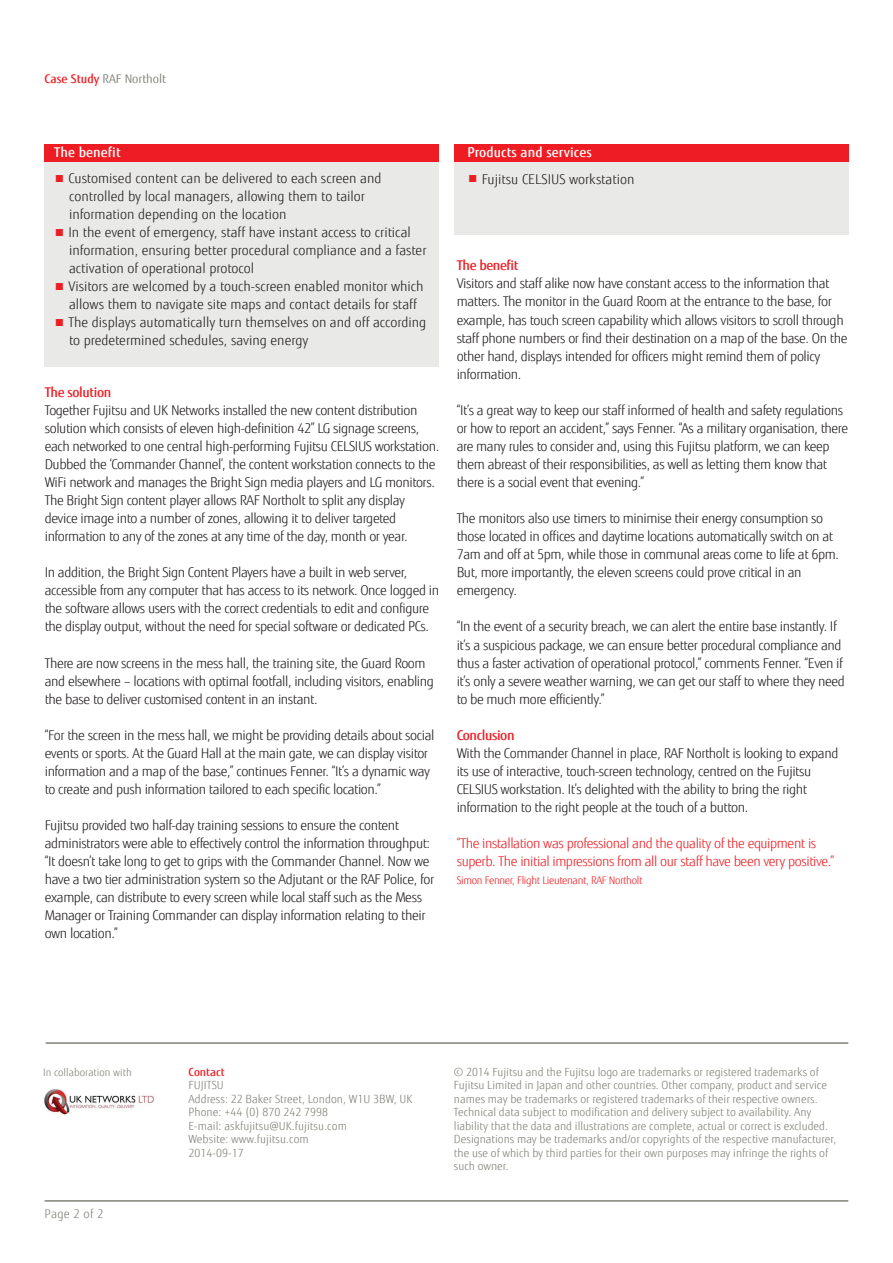
<style>
.page{position:relative;width:893px;height:1263px;background:#fff}
.page>*{position:absolute;margin:0;border:0;box-sizing:border-box;transform-origin:0 0}
.copy{font:300 13.5px/18px "Fujitsu Sans";letter-spacing:-.03em;color:#231f20}
.copy-2{font:300 13.5px/18px "Fujitsu Sans";color:#231f20}
.copy-3{font:300 13.5px/18px "Fujitsu Sans";letter-spacing:-.03em;color:#ee1d23}
.copy-4{font:500 13.5px "Fujitsu Sans";letter-spacing:-.03em;color:#ee1d23}
.copy-5{font:500 13.5px "Fujitsu Sans";letter-spacing:.005em;color:#fff}
.copy-6{font:12px "Fujitsu Sans";color:#87867e}
.copy-7{font:300 12px "Fujitsu Sans";letter-spacing:.02em;color:#818178}
.intro{font:300 11.25px "Fujitsu Sans";color:#818178}
.intro-2{font:500 11.25px "Fujitsu Sans";color:#ee1d23}
.copy-8{font:300 10.5px "Fujitsu Sans";letter-spacing:-.03em;color:#ee1d23}
.intro-3{font:300 10.35px "Fujitsu Sans";letter-spacing:.005em;color:#818178}
.s1{font-weight:500;color:#ee1d23}
.s2{color:#ee1d23}
</style>
<div class="page">
<div style="left:45px;top:144px;width:394px;height:223px;background:#e9e9e8"></div>
<div style="left:454px;top:144px;width:394px;height:91px;background:#e9e9e8"></div>
<div style="left:45px;top:144px;width:394px;height:18px;background:#ee1d23"></div>
<div style="left:454px;top:144px;width:394px;height:18px;background:#ee1d23"></div>
<hr style="left:46px;top:1042px;width:802px;height:2px;background:#818178">
<hr style="left:45px;top:1200px;width:803px;height:2px;background:#818178">
<img style="left:44px;top:1089px;width:110px;height:26px">
<p class="copy-6" style="left:45px;top:71px;width:123px"><span class="s1">Case Study</span> RAF Northolt</p>
<p class="copy-5" style="left:54px;top:143px;width:68px">The benefit</p>
<p class="copy-2" style="left:69px;top:170px;width:314px;text-indent:-15px"><span class="s2">■</span> Customised content can be delivered to each screen and controlled by local managers, allowing them to tailor information depending on the location</p>
<p class="copy-2" style="left:69px;top:224px;width:359px;text-indent:-15px"><span class="s2">■</span> In the event of emergency, staff have instant access to critical information, ensuring better procedural compliance and a faster activation of operational protocol</p>
<p class="copy-2" style="left:69px;top:278px;width:356px;text-indent:-15px"><span class="s2">■</span> Visitors are welcomed by a touch-screen enabled monitor which allows them to navigate site maps and contact details for staff</p>
<p class="copy-2" style="left:69px;top:314px;width:359px;text-indent:-15px"><span class="s2">■</span> The displays automatically turn themselves on and off according to predetermined schedules, saving energy</p>
<p class="copy-4" style="left:45px;top:383px;width:68px">The solution</p>
<p class="copy" style="left:45px;top:401px;width:396px">Together Fujitsu and UK Networks installed the new content distribution solution which consists of eleven high-definition 42’’ LG signage screens, each networked to one central high-performing Fujitsu CELSIUS workstation.<br>Dubbed the ‘Commander Channel’, the content workstation connects to the WiFi network and manages the Bright Sign media players and LG monitors.<br>The Bright Sign content player allows RAF Northolt to split any display device image into a number of zones, allowing it to deliver targeted information to any of the zones at any time of the day, month or year.</p>
<p class="copy" style="left:45px;top:564px;width:396px">In addition, the Bright Sign Content Players have a built in web server, accessible from any computer that has access to its network. Once logged in the software allows users with the correct credentials to edit and configure the display output, without the need for special software or dedicated PCs.</p>
<p class="copy" style="left:45px;top:654px;width:391px">There are now screens in the mess hall, the training site, the Guard Room and elsewhere – locations with optimal footfall, including visitors, enabling the base to deliver customised content in an instant.</p>
<p class="copy" style="left:45px;top:726px;width:391px">“For the screen in the mess hall, we might be providing details about social events or sports. At the Guard Hall at the main gate, we can display visitor information and a map of the base,” continues Fenner. “It’s a dynamic way to create and push information tailored to each specific location.”</p>
<p class="copy" style="left:45px;top:816px;width:391px">Fujitsu provided two half-day training sessions to ensure the content administrators were able to effectively control the information throughput: “It doesn’t take long to get to grips with the Commander Channel. Now we have a two tier administration system so the Adjutant or the RAF Police, for example, can distribute to every screen while local staff such as the Mess Manager or Training Commander can display information relating to their own location.”</p>
<p class="copy-5" style="left:467px;top:144px;width:126px">Products and services</p>
<p class="copy-2" style="left:467px;top:170px;width:169px"><span class="s2">■</span> Fujitsu CELSIUS workstation</p>
<p class="copy-4" style="left:457px;top:257px;width:63px">The benefit</p>
<p class="copy" style="left:457px;top:275px;width:392px">Visitors and staff alike now have constant access to the information that matters. The monitor in the Guard Room at the entrance to the base, for example, has touch screen capability which allows visitors to scroll through staff phone numbers or find their destination on a map of the base. On the other hand, displays intended for officers might remind them of policy information.</p>
<p class="copy" style="left:457px;top:401px;width:393px">“It’s a great way to keep our staff informed of health and safety regulations or how to report an accident,” says Fenner. “As a military organisation, there are many rules to consider and, using this Fujitsu platform, we can keep them abreast of their responsibilities, as well as letting them know that there is a social event that evening.”</p>
<p class="copy" style="left:457px;top:509px;width:384px">The monitors also use timers to minimise their energy consumption so those located in offices and daytime locations automatically switch on at 7am and off at 5pm, while those in communal areas come to life at 6pm.<br>But, more importantly, the eleven screens could prove critical in an emergency.</p>
<p class="copy" style="left:457px;top:618px;width:390px">“In the event of a security breach, we can alert the entire base instantly. If it’s a suspicious package, we can ensure better procedural compliance and thus a faster activation of operational protocol,” comments Fenner. “Even if it’s only a severe weather warning, we can get our staff to where they need to be much more efficiently.”</p>
<p class="copy-4" style="left:457px;top:726px;width:59px">Conclusion</p>
<p class="copy" style="left:457px;top:744px;width:383px">With the Commander Channel in place, RAF Northolt is looking to expand its use of interactive, touch-screen technology, centred on the Fujitsu CELSIUS workstation. It’s delighted with the ability to bring the right information to the right people at the touch of a button.</p>
<p class="copy-3" style="left:457px;top:834px;width:379px">“The installation was professional and the quality of the equipment is superb. The initial impressions from all our staff have been very positive.”</p>
<p class="copy-8" style="left:457px;top:874px;width:187px">Simon Fenner, Flight Lieutenant, RAF Northolt</p>
<p class="intro-3" style="left:43px;top:1066px;width:90px">In collaboration with</p>
<p class="intro" style="left:454px;top:1065px;width:366px">© 2014 Fujitsu and the Fujitsu logo are trademarks or registered trademarks of</p>
<p class="intro" style="left:454px;top:1078px;width:375px">Fujitsu Limited in Japan and other countries. Other company, product and service</p>
<p class="intro" style="left:454px;top:1092px;width:365px">names may be trademarks or registered trademarks of their respective owners.</p>
<p class="intro" style="left:454px;top:1105px;width:359px">Technical data subject to modification and delivery subject to availability. Any</p>
<p class="intro" style="left:454px;top:1119px;width:376px">liability that the data and illustrations are complete, actual or correct is excluded.</p>
<p class="intro" style="left:454px;top:1132px;width:384px">Designations may be trademarks and/or copyrights of the respective manufacturer,</p>
<p class="intro" style="left:454px;top:1146px;width:376px">the use of which by third parties for their own purposes may infringe the rights of</p>
<p class="intro" style="left:454px;top:1159px;width:56px">such owner.</p>
<p class="intro-2" style="left:189px;top:1064px;width:38px">Contact</p>
<p class="intro" style="left:189px;top:1078px;width:37px">FUJITSU</p>
<p class="intro" style="left:189px;top:1092px;width:225px">Address: 22 Baker Street, London, W1U 3BW, UK</p>
<p class="intro" style="left:189px;top:1105px;width:141px">Phone: +44 (0) 870 242 7998</p>
<p class="intro" style="left:189px;top:1119px;width:160px">E-mail: askfujitsu@UK.fujitsu.com</p>
<p class="intro" style="left:189px;top:1132px;width:122px">Website: www.fujitsu.com</p>
<p class="intro" style="left:189px;top:1146px;width:57px">2014-09-17</p>
<p class="copy-7" style="left:45px;top:1207px;width:60px">Page 2 of 2</p>
</div>
